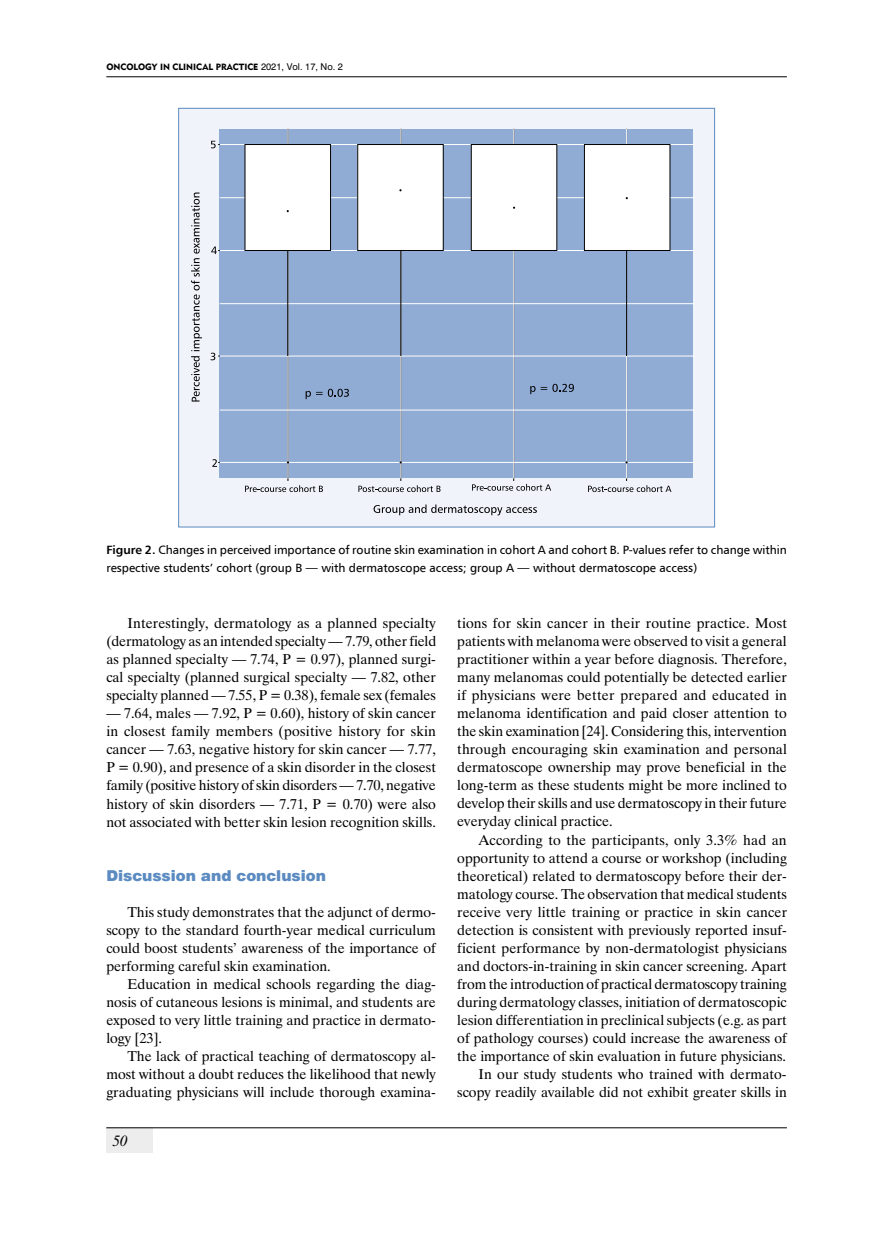
<style>
.page{position:relative;width:872px;height:1234px;background:#fff}
.page>*{position:absolute;margin:0;border:0;box-sizing:border-box;transform-origin:0 0}
.t1{font:15px "Swis 721 Blk EU";color:#5b8bc1}
.t2{font:italic 15px "Time Ibis EE";color:#000}
.t3{font:14.25px/18px "Time Ibis EE";color:#000;text-align:justify}
.t4{font:12px/18px "Humnst 777 EU";color:#000}
.t5{font:9px "Geometric 415 Blk EU";color:#000}
.s1{font-family:"Swis 721 PL";font-size:8.7px}
.s2{font-weight:700}
</style>
<div class="page">
<div style="left:106px;top:1127px;width:47px;height:25px;background:#ededed"></div>
<hr style="left:106px;top:76px;width:681px;height:1px;background:#000">
<hr style="left:106px;top:1127px;width:681px;height:1px;background:#000">
<div style="left:179px;top:108px;width:535px;height:419px;background:#f0f3fa"></div>
<div style="left:220px;top:129px;width:473px;height:348px;background:#90abd4"></div>
<hr style="left:287px;top:129px;width:1px;height:352px;background:#000">
<hr style="left:287px;top:129px;width:1px;height:349px;background:#fff">
<hr style="left:513px;top:129px;width:1px;height:352px;background:#000">
<hr style="left:513px;top:129px;width:1px;height:349px;background:#fff">
<hr style="left:400px;top:129px;width:1px;height:352px;background:#000">
<hr style="left:400px;top:129px;width:1px;height:349px;background:#fff">
<hr style="left:626px;top:129px;width:1px;height:352px;background:#000">
<hr style="left:626px;top:129px;width:1px;height:349px;background:#fff">
<hr style="left:220px;top:144px;width:475px;height:1px;background:#fff">
<svg style="left:211px;top:141px;width:9px;height:7px"></svg>
<hr style="left:220px;top:197px;width:475px;height:1px;background:#fff">
<hr style="left:220px;top:250px;width:475px;height:1px;background:#fff">
<svg style="left:211px;top:246px;width:9px;height:8px"></svg>
<hr style="left:220px;top:303px;width:475px;height:1px;background:#fff">
<hr style="left:220px;top:355px;width:475px;height:1px;background:#fff">
<hr style="left:220px;top:409px;width:475px;height:1px;background:#fff">
<hr style="left:220px;top:462px;width:475px;height:1px;background:#fff">
<svg style="left:212px;top:459px;width:8px;height:7px"></svg>
<svg style="left:210px;top:352px;width:10px;height:8px"></svg>
<hr style="left:400px;top:149px;width:1px;height:207px;background:#000">
<hr style="left:626px;top:149px;width:1px;height:207px;background:#000">
<svg style="left:245px;top:485px;width:78px;height:7px"></svg>
<svg style="left:472px;top:484px;width:79px;height:6px"></svg>
<svg style="left:358px;top:485px;width:82px;height:7px"></svg>
<svg style="left:588px;top:485px;width:83px;height:7px"></svg>
<svg style="left:373px;top:504px;width:164px;height:11px"></svg>
<svg style="left:306px;top:388px;width:43px;height:11px"></svg>
<svg style="left:530px;top:384px;width:44px;height:10px"></svg>
<svg style="left:191px;top:192px;width:11px;height:209px"></svg>
<div style="left:358px;top:144px;width:85px;height:106px;background:#fff"></div>
<div style="left:357px;top:144px;width:87px;height:107px;border:1px solid #000"></div>
<div style="left:471px;top:144px;width:86px;height:106px;background:#fff"></div>
<div style="left:471px;top:144px;width:86px;height:107px;border:1px solid #000"></div>
<div style="left:584px;top:144px;width:86px;height:106px;background:#fff"></div>
<div style="left:584px;top:144px;width:86px;height:107px;border:1px solid #000"></div>
<hr style="left:287px;top:149px;width:1px;height:207px;background:#000">
<div style="left:245px;top:144px;width:85px;height:106px;background:#fff"></div>
<div style="left:244px;top:144px;width:87px;height:107px;border:1px solid #000"></div>
<p class="t5" style="left:106px;top:61px;width:238px">ONCOLOGY IN CLINICAL PRACTICE <span class="s1">2021, Vol. 17, No. 2</span></p>
<p class="t4" style="left:106px;top:540px;width:682px"><span class="s2">Figure 2.</span> Changes in perceived importance of routine skin examination in cohort A and cohort B. P-values refer to change within respective students’ cohort (group B — with dermatoscope access; group A — without dermatoscope access)</p>
<p class="t3" style="left:106px;top:614px;width:331px;text-indent:21px">Interestingly, dermatology as a planned specialty (dermatology as an intended specialty — 7.79, other field as planned specialty — 7.74, P = 0.97), planned surgi&shy;cal specialty (planned surgical specialty — 7.82, other specialty planned — 7.55, P = 0.38), female sex (females</p>
<p class="t3" style="left:106px;top:704px;width:331px">— 7.64, males — 7.92, P = 0.60), history of skin cancer in closest family members (positive history for skin cancer — 7.63, negative history for skin cancer — 7.77, P = 0.90), and presence of a skin disorder in the closest family (positive history of skin disorders — 7.70, negative history of skin disorders — 7.71, P = 0.70) were also not associated with better skin lesion recognition skills.</p>
<p class="t1" style="left:106px;top:866px;width:221px">Discussion and conclusion</p>
<p class="t3" style="left:106px;top:902px;width:331px;text-indent:21px">This study demonstrates that the adjunct of dermo&shy;scopy to the standard fourth-year medical curriculum could boost students’ awareness of the importance of performing careful skin examination.</p>
<p class="t3" style="left:106px;top:974px;width:331px;text-indent:21px">Education in medical schools regarding the diag&shy;nosis of cutaneous lesions is minimal, and students are exposed to very little training and practice in dermato&shy;logy [23].</p>
<p class="t3" style="left:106px;top:1046px;width:331px;text-indent:21px">The lack of practical teaching of dermatoscopy al&shy;most without a doubt reduces the likelihood that newly graduating physicians will include thorough examina-</p>
<p class="t2" style="left:113px;top:1131px;width:16px">50</p>
<p class="t3" style="left:457px;top:614px;width:331px">tions for skin cancer in their routine practice. Most patients with melanoma were observed to visit a general practitioner within a year before diagnosis. Therefore, many melanomas could potentially be detected earlier if physicians were better prepared and educated in melanoma identification and paid closer attention to the skin examination [24]. Considering this, intervention through encouraging skin examination and personal dermatoscope ownership may prove beneficial in the long-term as these students might be more inclined to develop their skills and use dermatoscopy in their future everyday clinical practice.</p>
<p class="t3" style="left:457px;top:830px;width:331px;text-align:right">According to the participants, only 3.3% had an opportunity to attend a course or workshop (including theoretical) related to dermatoscopy before their der&shy;matology course. The observation that medical students receive very little training or practice in skin cancer detection is consistent with previously reported insuf&shy;ficient performance by non-dermatologist physicians and doctors-in-training in skin cancer screening. Apart from the introduction of practical dermatoscopy training during dermatology classes, initiation of dermatoscopic lesion differentiation in preclinical subjects (e.g. as part of pathology courses) could increase the awareness of the importance of skin evaluation in future physicians.<br>In our study students who trained with dermato&shy;scopy readily available did not exhibit greater skills in</p>
</div>
